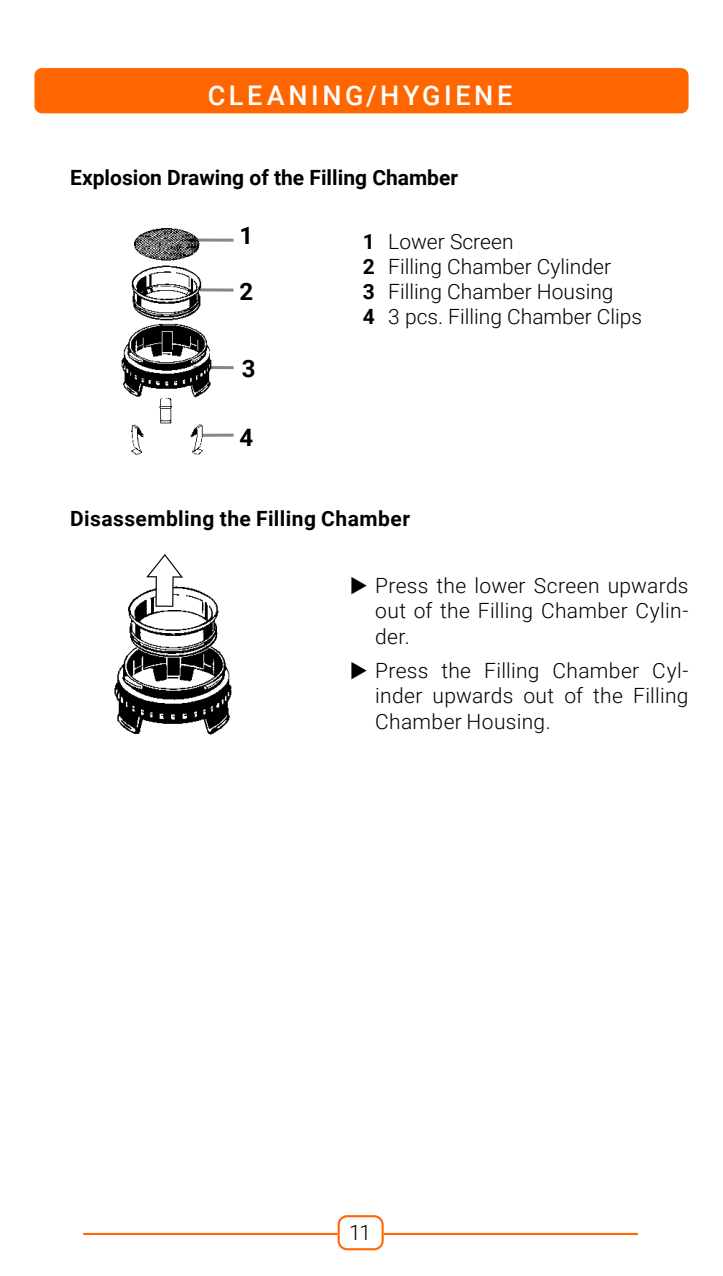
<style>
.page{position:relative;width:723px;height:1276px;background:#fff}
.page>*{position:absolute;margin:0;border:0;box-sizing:border-box;transform-origin:0 0}
.t1{font:500 27px "Roboto";letter-spacing:.13em;color:#fff}
.t2{font:700 24px "Roboto";color:#000}
.t3{font:300 21px/25.2px "Roboto";letter-spacing:.005em;color:#000;text-align:justify}
.t4{font:700 21px "Roboto";color:#000}
.t5{font:700 21px "Roboto";letter-spacing:.02em;color:#000}
.s1{font-weight:700}
</style>
<div class="page">
<div style="left:338px;top:1215px;width:46px;height:35px;border:2px solid #f60;border-radius:9px"></div>
<hr style="left:83px;top:1233px;width:255px;height:2px;background:#f60">
<hr style="left:384px;top:1233px;width:254px;height:2px;background:#f60">
<svg style="left:222px;top:238px;width:12px;height:4px"></svg>
<hr style="left:200px;top:288px;width:34px;height:3px;background:#878787">
<hr style="left:193px;top:366px;width:41px;height:3px;background:#878787">
<svg style="left:222px;top:433px;width:12px;height:4px"></svg>
<img style="left:121px;top:228px;width:101px;height:228px">
<img style="left:114px;top:586px;width:118px;height:149px">
<svg style="left:146px;top:554px;width:37px;height:53px"></svg>
<div style="left:34px;top:68px;width:654px;height:45px;background:#f60;border-radius:7px"></div>
<p class="t1" style="left:208px;top:76px;width:306px">CLEANING/HYGIENE</p>
<p class="t4" style="left:70px;top:162px;width:389px">Explosion Drawing of the Filling Chamber</p>
<p class="t2" style="left:240px;top:218px;width:15px">1</p>
<p class="t2" style="left:240px;top:275px;width:15px">2</p>
<p class="t2" style="left:242px;top:351px;width:15px">3</p>
<p class="t2" style="left:240px;top:421px;width:15px">4</p>
<p class="t3" style="left:363px;top:228px;width:281px;text-align:left"><span class="s1">1</span> Lower Screen<br><span class="s1">2</span> Filling Chamber Cylinder<br><span class="s1">3</span> Filling Chamber Housing<br><span class="s1">4</span> 3 pcs. Filling Chamber Clips</p>
<p class="t5" style="left:70px;top:504px;width:341px">Disassembling the Filling Chamber</p>
<p class="t3" style="left:375px;top:572px;width:315px">Press the lower Screen upwards out of the Filling Chamber Cylin&shy;der.</p>
<p class="t3" style="left:375px;top:656px;width:315px">Press the Filling Chamber Cyl&shy;inder upwards out of the Filling Chamber Housing.</p>
<p class="t3" style="left:349px;top:1219px;width:24px">11</p>
</div>
